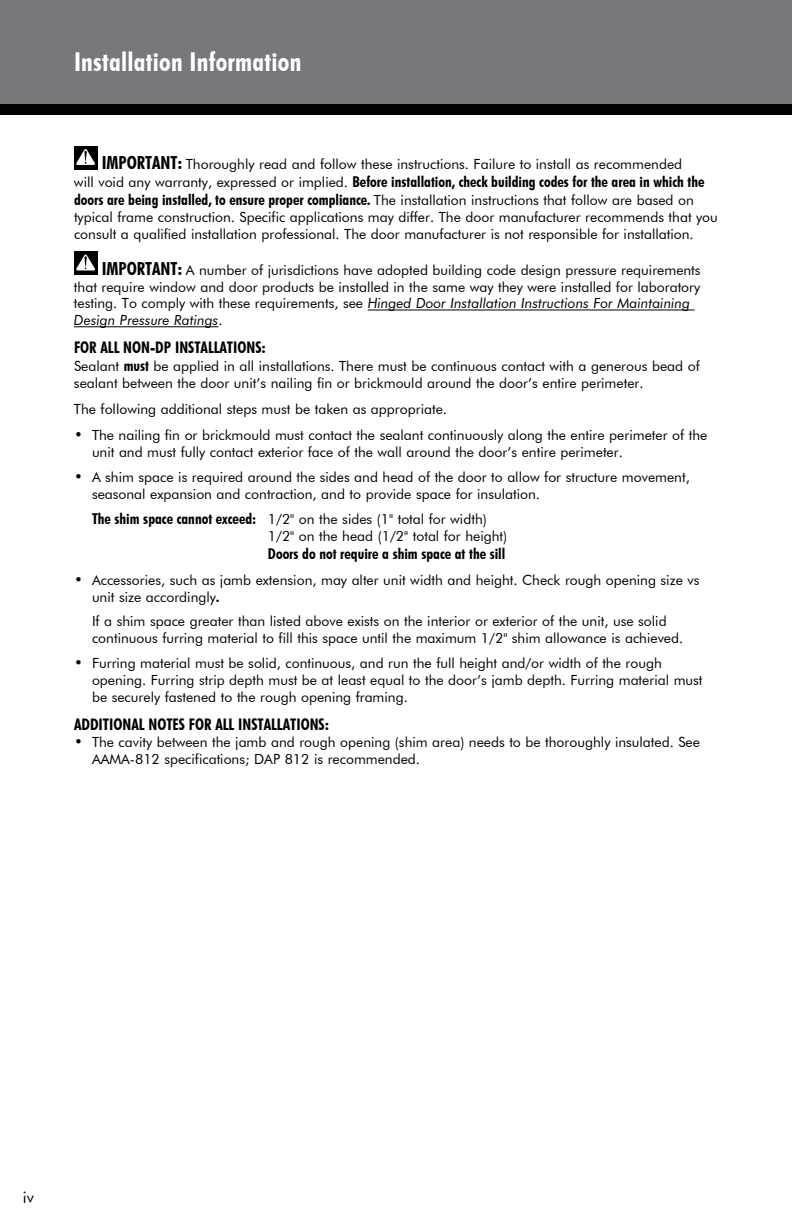
<style>
.page{position:relative;width:792px;height:1224px;background:#fff}
.page>*{position:absolute;margin:0;border:0;box-sizing:border-box;transform-origin:0 0}
.t1{font:700 condensed 26px "Futura BT";letter-spacing:.01em;color:#fff}
.t2{font:700 condensed 16px "Futura BT";color:#000}
.t3{font:16px "Futura BT";color:#000}
.t4{font:700 condensed 15px/18px "Futura BT";color:#000}
.t5{font:14px/16.8px "Futura BT";color:#000}
.s1{font-weight:700;font-stretch:condensed;font-size:18px}
.s2{font-weight:400;font-stretch:normal;font-size:14px}
.s3{font-style:italic}
.s4{font-weight:700;font-stretch:condensed;font-size:15px}
.s5{font-weight:700;font-stretch:condensed}
</style>
<div class="page">
<div style="left:0;top:0;width:792px;height:108px;background:#77787b"></div>
<div style="left:0;top:104px;width:792px;height:11px;background:#000"></div>
<hr style="left:368px;top:310px;width:327px;height:1px;background:#000">
<hr style="left:74px;top:326px;width:144px;height:1px;background:#000">
<div style="left:74px;top:146px;width:23px;height:23px;background:#000"></div>
<svg style="left:76px;top:149px;width:19px;height:16px"></svg>
<div style="left:74px;top:252px;width:23px;height:23px;background:#000"></div>
<svg style="left:76px;top:254px;width:19px;height:17px"></svg>
<h1 class="t1" style="left:74px;top:46px;width:229px">Installation Information</h1>
<p class="t5" style="left:102px;top:156px;width:582px"><span class="s1">IMPORTANT:</span> Thoroughly read and follow these instructions. Failure to install as recommended</p>
<p class="t4" style="left:74px;top:173px;width:632px"><span class="s2">will void any warranty, expressed or implied.</span> Before installation, check building codes for the area in which the doors are being installed, to ensure proper compliance. <span class="s2">The installation instructions that follow are based on</span></p>
<p class="t5" style="left:74px;top:209px;width:645px">typical frame construction. Specific applications may differ. The door manufacturer recommends that you consult a qualified installation professional. The door manufacturer is not responsible for installation.</p>
<p class="t5" style="left:74px;top:261px;width:628px;text-indent:28px"><span class="s1">IMPORTANT:</span> A number of jurisdictions have adopted building code design pressure requirements that require window and door products be installed in the same way they were installed for laboratory testing. To comply with these requirements, see <span class="s3">Hinged Door Installation Instructions For Maintaining Design Pressure Ratings</span>.</p>
<p class="t2" style="left:74px;top:338px;width:193px">FOR ALL NON-DP INSTALLATIONS:</p>
<p class="t5" style="left:74px;top:358px;width:627px">Sealant <span class="s4">must</span> be applied in all installations. There must be continuous contact with a generous bead of sealant between the door unit’s nailing fin or brickmould around the door’s entire perimeter.</p>
<p class="t5" style="left:74px;top:401px;width:375px">The following additional steps must be taken as appropriate.</p>
<p class="t5" style="left:92px;top:426px;width:617px;text-indent:-18px"><span class="s4">•</span> The nailing fin or brickmould must contact the sealant continuously along the entire perimeter of the unit and must fully contact exterior face of the wall around the door’s entire perimeter.</p>
<p class="t5" style="left:92px;top:469px;width:599px;text-indent:-18px"><span class="s4">•</span> A shim space is required around the sides and head of the door to allow for structure movement, seasonal expansion and contraction, and to provide space for insulation.</p>
<p class="t5" style="left:268px;top:511px;width:241px;text-indent:-176px"><span class="s4">The shim space cannot exceed:</span> 1/2" on the sides (1" total for width)<br>1/2" on the head (1/2" total for height)</p>
<p class="t4" style="left:268px;top:545px;width:239px">Doors do not require a shim space at the sill</p>
<p class="t5" style="left:92px;top:572px;width:609px;text-indent:-18px"><span class="s4">•</span> Accessories, such as jamb extension, may alter unit width and height. Check rough opening size vs unit size accordingly<span class="s5">.</span></p>
<p class="t5" style="left:92px;top:612px;width:593px">If a shim space greater than listed above exists on the interior or exterior of the unit, use solid continuous furring material to fill this space until the maximum 1/2" shim allowance is achieved.</p>
<p class="t5" style="left:92px;top:655px;width:612px;text-indent:-18px"><span class="s4">•</span> Furring material must be solid, continuous, and run the full height and/or width of the rough opening. Furring strip depth must be at least equal to the door’s jamb depth. Furring material must be securely fastened to the rough opening framing.</p>
<p class="t2" style="left:74px;top:715px;width:257px">ADDITIONAL NOTES FOR ALL INSTALLATIONS:</p>
<p class="t5" style="left:92px;top:734px;width:610px;text-indent:-18px"><span class="s4">•</span> The cavity between the jamb and rough opening (shim area) needs to be thoroughly insulated. See<br>AAMA-812 specifications; DAP 812 is recommended.</p>
<p class="t3" style="left:23px;top:1187px;width:13px">iv</p>
</div>
